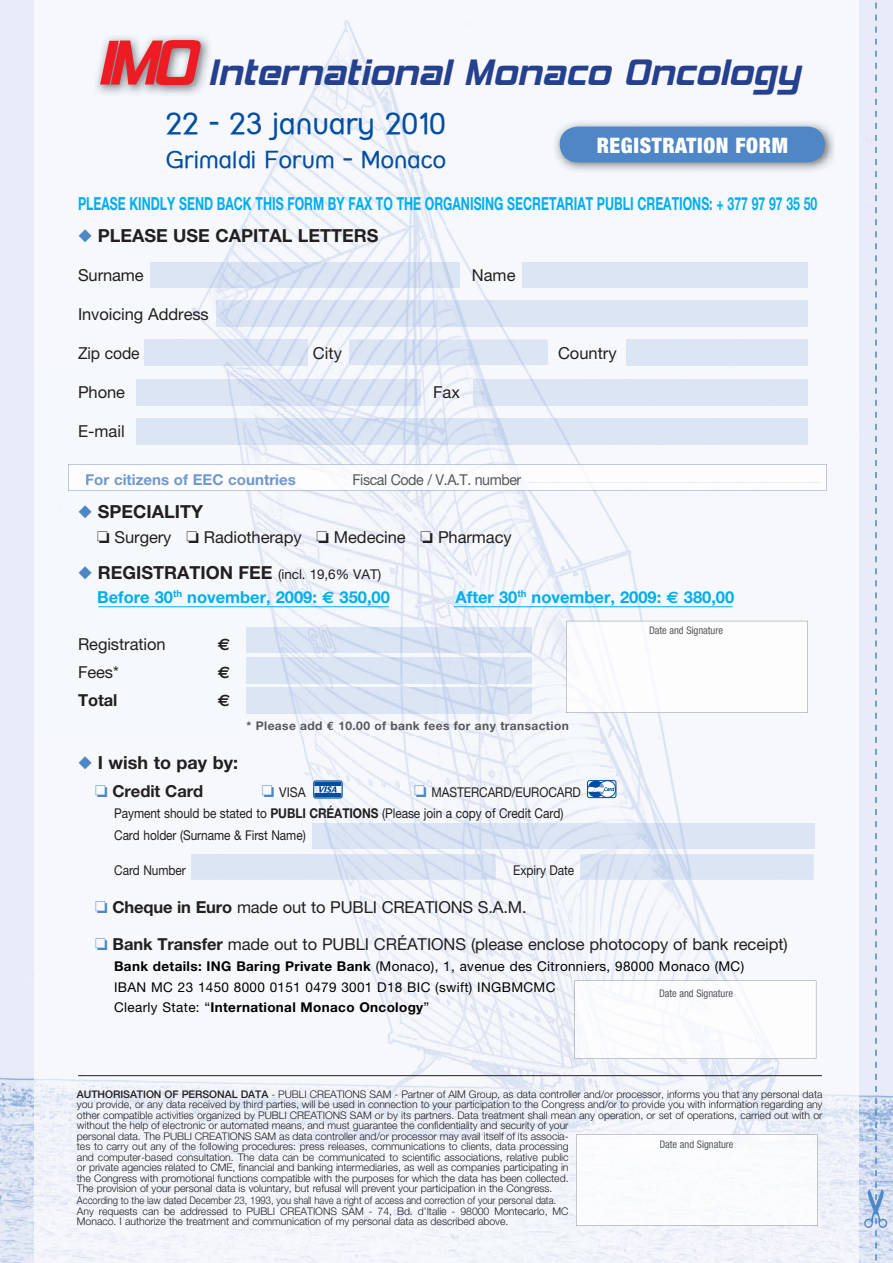
<style>
.page{position:relative;width:893px;height:1263px;background:#fff}
.page>*{position:absolute;margin:0;border:0;box-sizing:border-box;transform-origin:0 0}
.t1{font:44.1px "Hemi Head 426";color:#25408e}
.t2{font:30px "Street";color:#034ea2}
.t3{font:24px "Street";color:#034ea2}
.t4{font:900 condensed 21.3px "Helvetica Neue LT";letter-spacing:.03em;color:#fff}
.t5{font:700 18px "Helvetica Neue LT";color:#00aeef;scale:.68 1}
.t6{font:700 18px "Helvetica Neue LT";color:#231f20}
.t7{font:16.5px "Helvetica Neue LT";letter-spacing:-.005em;color:#231f20}
.t8{font:700 16.5px "Helvetica Neue LT";color:#00aeef}
.t9{font:700 16.5px "Helvetica Neue LT";letter-spacing:-.005em;color:#231f20}
.t10{font:16.5px "Helvetica Neue LT";letter-spacing:-.005em;color:#231f20;scale:.95 1}
.t11{font:700 16.5px "Euro Sans";color:#231f20}
.t12{font:700 15px "Helvetica Neue LT";color:#7199d0}
.t13{font:15px "Helvetica Neue LT";letter-spacing:-.03em;color:#57585b;scale:.95 1}
.t14{font:13.5px/20.7px "Helvetica Neue LT";letter-spacing:.025em;color:#000}
.t15{font:13.5px/21.6px "Helvetica Neue LT";letter-spacing:-.005em;color:#231f20;scale:.88 1}
.t16{font:13.5px "Helvetica Neue LT";letter-spacing:-.005em;color:#231f20;scale:.91 1}
.t17{font:700 12px "Helvetica Neue LT";letter-spacing:.03em;color:#57585b}
.t18{font:300 10.5px/10.5px "Helvetica Neue LT";letter-spacing:-.005em;color:#231f20}
.t19{font:300 10.5px/10.5px "Helvetica Neue LT";letter-spacing:-.005em;color:#231f20;scale:.9 1}
.t20{font:condensed 10.5px "Helvetica Neue LT";letter-spacing:-.005em;color:#57585b}
.s1{font-family:"Helvetica Neue LT"}
.s2{color:#4f87c6}
.s3{color:#6e97cf}
.s4{color:#6c96ce}
.s5{color:#55575a}
.s6{color:#54565a}
.s7{font-weight:400;font-size:13.5px}
.s8{font-family:"Euro Sans"}
.s9{font-family:"Euro Mono"}
.s10{color:#55565a}
.s11{font-weight:700}
.s12{color:#56575a}
.s13{font-weight:500}
</style>
<div class="page">
<img style="left:0;top:0;width:34px;height:1263px">
<img style="left:859px;top:0;width:34px;height:1263px">
<div style="left:34px;top:0;width:825px;height:368px;background:#f6f8fc"></div>
<img style="left:34px;top:368px;width:412px;height:895px">
<img style="left:446px;top:368px;width:412px;height:263px">
<img style="left:446px;top:631px;width:155px;height:632px">
<img style="left:808px;top:635px;width:51px;height:628px">
<img style="left:601px;top:713px;width:207px;height:268px">
<img style="left:601px;top:1059px;width:207px;height:75px">
<img style="left:601px;top:1226px;width:207px;height:37px">
<img style="left:314px;top:347px;width:302px;height:16px">
<img style="left:115px;top:865px;width:465px;height:13px">
<img style="left:576px;top:1134px;width:242px;height:92px">
<img style="left:660px;top:1140px;width:73px;height:10px">
<img style="left:136px;top:419px;width:672px;height:25px">
<img style="left:136px;top:380px;width:285px;height:25px">
<div style="left:473px;top:380px;width:335px;height:25px;background:#dce5f4"></div>
<img style="left:145px;top:340px;width:162px;height:25px">
<img style="left:349px;top:340px;width:198px;height:25px">
<img style="left:349px;top:347px;width:198px;height:16px">
<div style="left:626px;top:340px;width:182px;height:25px;background:#dce5f4"></div>
<img style="left:216px;top:301px;width:592px;height:25px">
<img style="left:151px;top:262px;width:309px;height:26px">
<div style="left:523px;top:262px;width:285px;height:26px;background:#dce5f4"></div>
<img style="left:312px;top:823px;width:502px;height:26px">
<img style="left:580px;top:854px;width:234px;height:26px">
<svg style="left:580px;top:865px;width:8px;height:13px"></svg>
<img style="left:191px;top:854px;width:304px;height:26px">
<img style="left:191px;top:865px;width:304px;height:13px">
<img style="left:574px;top:981px;width:242px;height:78px">
<img style="left:660px;top:990px;width:73px;height:9px">
<img style="left:247px;top:627px;width:284px;height:26px">
<img style="left:247px;top:658px;width:284px;height:25px">
<img style="left:247px;top:688px;width:284px;height:25px">
<img style="left:566px;top:621px;width:242px;height:92px">
<img style="left:650px;top:626px;width:73px;height:10px">
<img style="left:247px;top:722px;width:76px;height:8px">
<svg style="left:327px;top:722px;width:7px;height:8px"></svg>
<img style="left:334px;top:722px;width:235px;height:10px">
<svg style="left:585px;top:780px;width:33px;height:18px"></svg>
<div style="left:587px;top:780px;width:29px;height:18px;border:1px solid #034ea2;border-radius:2px"></div>
<svg style="left:318px;top:785px;width:18px;height:8px"></svg>
<hr style="left:314px;top:794px;width:28px;height:4px;background:#034ea2">
<hr style="left:314px;top:781px;width:28px;height:4px;background:#034ea2">
<div style="left:313px;top:780px;width:30px;height:19px;border:1px solid #fff;border-radius:2px"></div>
<div style="left:313px;top:781px;width:29px;height:17px;border:1px solid #034ea2;border-radius:2px"></div>
<hr style="left:98px;top:607px;width:291px;height:1px;background:#00aeef">
<hr style="left:454px;top:607px;width:279px;height:1px;background:#00aeef">
<hr style="left:78px;top:1075px;width:744px;height:1px;background:#231f20">
<img style="left:68px;top:464px;width:759px;height:27px">
<img style="left:761px;top:483px;width:59px;height:1px">
<img style="left:553px;top:120px;width:282px;height:52px">
<div style="left:560px;top:127px;width:265px;height:35px;background:#4f87c6;border-radius:18px"></div>
<img style="left:94px;top:34px;width:116px;height:61px">
<svg style="left:100px;top:40px;width:101px;height:45px;background:#dd5d64"></svg>
<svg style="left:864px;top:0;width:23px;height:1263px;background:#dee5f4"></svg>
<h1 class="t1" style="left:208px;top:54px;width:594px">International Monaco Oncology</h1>
<h2 class="t2" style="left:166px;top:107px;width:282px">22 - 23 january 2<span class="s1">0</span>1<span class="s1">0</span></h2>
<h3 class="t3" style="left:166px;top:146px;width:282px">Grimaldi Forum - Monaco</h3>
<h3 class="t4" style="left:597px;top:138px;width:193px">REGISTRATION FORM</h3>
<h3 class="t5" style="left:78px;top:197px;width:1089px">PLEASE KINDLY SEND BACK THIS FORM BY FAX TO THE ORGANISING SECRETARIAT PUBLI CREATIONS: + 377 97 97 35 50</h3>
<h3 class="t6" style="left:78px;top:229px;width:302px"><span class="s2">◆</span> PLEASE USE CAPITAL LETTERS</h3>
<h3 class="t7" style="left:78px;top:270px;width:67px">Surname</h3>
<h3 class="t7" style="left:472px;top:270px;width:45px">Name</h3>
<h3 class="t7" style="left:78px;top:309px;width:132px">Invoicing Address</h3>
<h3 class="t10" style="left:78px;top:348px;width:66px">Zip code</h3>
<h3 class="t7" style="left:313px;top:348px;width:31px">City</h3>
<h3 class="t7" style="left:558px;top:348px;width:60px">Country</h3>
<h3 class="t7" style="left:78px;top:387px;width:49px">Phone</h3>
<h3 class="t7" style="left:433px;top:387px;width:28px">Fax</h3>
<h3 class="t7" style="left:78px;top:426px;width:48px">E-mail</h3>
<h3 class="t12" style="left:85px;top:474px;width:212px">For citizens of EEC co<span class="s3">un</span><span class="s4">tr</span>ies</h3>
<h3 class="t13" style="left:353px;top:474px;width:179px">Fisc<span class="s5">al</span> C<span class="s6">ode</span> / V.A.T. numbe<span class="s5">r</span></h3>
<h3 class="t6" style="left:78px;top:505px;width:127px"><span class="s2">◆</span> SPECIALITY</h3>
<h3 class="t7" style="left:97px;top:531px;width:416px">❏ Surgery ❏ Radiotherapy ❏ Medecine ❏ Pharmacy</h3>
<h3 class="t6" style="left:78px;top:566px;width:305px"><span class="s2">◆</span> REGISTRATION FEE <span class="s7">(incl. 19,6% VAT)</span></h3>
<h3 class="t8" style="left:97px;top:591px;width:294px">Before 30<sup>th</sup> november, 2009: <span class="s8">€</span> 350,00</h3>
<h3 class="t8" style="left:455px;top:591px;width:280px">After 30<sup>th</sup> november, 2009: <span class="s8">€</span> 380,00</h3>
<h3 class="t7" style="left:78px;top:638px;width:89px">Registration</h3>
<h3 class="t11" style="left:218px;top:634px;width:14px">€</h3>
<h3 class="t7" style="left:78px;top:666px;width:42px">Fees*</h3>
<h3 class="t11" style="left:218px;top:663px;width:14px">€</h3>
<h3 class="t9" style="left:78px;top:695px;width:41px">Total</h3>
<h3 class="t11" style="left:218px;top:691px;width:14px">€</h3>
<p class="t20" style="left:649px;top:626px;width:76px">Date and Signature</p>
<p class="t17" style="left:247px;top:722px;width:324px">* Please add <span class="s9">€</span> 10.00 of <span class="s10">ba</span>nk fee<span class="s10">s for</span> any <span class="s10">tr</span>ansaction</p>
<h3 class="t6" style="left:78px;top:756px;width:162px"><span class="s2">◆</span> I wish to pay by:</h3>
<h3 class="t9" style="left:95px;top:785px;width:110px"><span class="s2">❏</span> Credit Card</h3>
<p class="t16" style="left:262px;top:787px;width:50px"><span class="s2">❏</span> VISA</p>
<p class="t15" style="left:114px;top:783px;width:532px;text-indent:300px"><span class="s2">❏</span> MASTERCARD/EUROCARD<br>Payment should be stated to <span class="s11">PUBLI CRÉATIONS</span> (Please join a copy of Credit Card)<br>Card holder (Surname &amp; First Name)</p>
<p class="t15" style="left:114px;top:861px;width:83px">Card Number</p>
<p class="t15" style="left:513px;top:861px;width:71px">Expiry Date</p>
<h3 class="t7" style="left:95px;top:901px;width:433px"><span class="s2">❏</span> <span class="s11">Cheque in Euro</span> made out to PUBLI CREATIONS S.A.M.</h3>
<h3 class="t7" style="left:95px;top:938px;width:694px"><span class="s2">❏</span> <span class="s11">Bank Transfer</span> made out to PUBLI CRÉATIONS (please enclose photocopy of bank receipt)</h3>
<p class="t14" style="left:114px;top:957px;width:631px"><span class="s11">Bank details: ING Baring Private Bank</span> (Monaco), 1, avenue des Citronniers, 98000 Monaco (MC)<br>IBAN MC 23 1450 8000 0151 0479 3001 D18 BIC (swift) INGBMCMC<br>Clearly State: “<span class="s11">International Monaco Oncology</span>”</p>
<p class="t20" style="left:659px;top:990px;width:76px">Date a<span class="s5">nd</span> Signat<span class="s12">ure</span></p>
<p class="t18" style="left:77px;top:1090px;width:747px"><span class="s13">AUTHORISATION OF PERSONAL DATA</span> - PUBLI CREATIONS SAM - Partner of AIM Group, as data controller and/or processor, informs you that any personal data you provide, or any data received by third parties, will be used in connection to your participation to the Congress and/or to provide you with information regarding any other compatible activities organized by PUBLI CREATIONS SAM or by its partners. Data treatment shall mean any operation, or set of operations, carried out with or without the help of electronic or automated means, and must guarantee the confidentiality and security of your<br>personal data. The PUBLI CREATIONS SAM as data controller and/or processor may avail itself of its associa-<br>tes to carry out any of the following procedures: press releases, communications to clients, data processing<br>and computer-based consultation. The data can be communicated to scientific associations, relative public<br>or private agencies related to CME, financial and banking intermediaries, as well as companies participating in<br>the Congress with promotional functions compatible with the purposes for which the data has been collected.<br>The provision of your personal data is voluntary, but refusal will prevent your participation in the Congress.</p>
<p class="t19" style="left:77px;top:1197px;width:548px">According to the law dated December 23, 1993, you shall have a right of access and correction of your personal data.<br>Any requests can be addressed to PUBLI CREATIONS SAM - 74, Bd. d’Italie - 98000 Montecarlo, MC<br>Monaco. I authorize the treatment and communication of my personal data as described above.</p>
<p class="t20" style="left:659px;top:1141px;width:76px">Date and Signature</p>
</div>
